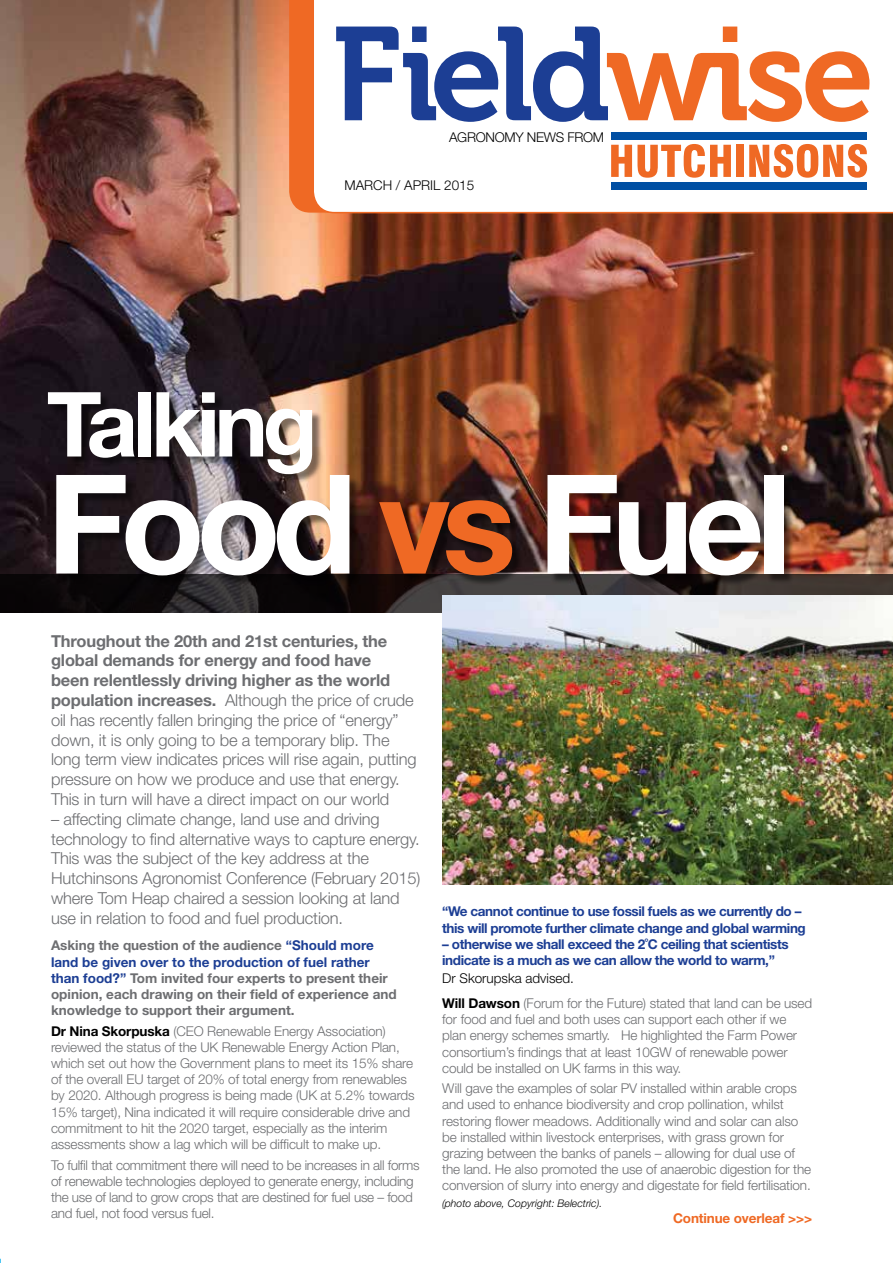
<style>
.page{position:relative;width:893px;height:1263px;background:#fff}
.page>*{position:absolute;margin:0;border:0;box-sizing:border-box;transform-origin:0 0}
.t1{font:700 138px "Helvetica Neue";letter-spacing:-.06em;color:#fff}
.t2{font:132px "Museo 700";letter-spacing:-.04em;color:#1c3e94}
.t3{font:700 90px "Helvetica Neue";letter-spacing:-.06em;color:#fff}
.t4{font:300 16.5px/19.8px "Helvetica Neue";letter-spacing:-.01em;color:#6d6e71}
.t5{font:300 13.5px/16.2px "Helvetica Neue";letter-spacing:-.01em;color:#6d6e71}
.t6{font:700 13.5px/16.2px "Helvetica Neue";color:#6d6e71}
.t7{font:700 13.5px/16.2px "Helvetica Neue";letter-spacing:-.03em;color:#1c3e94}
.t8{font:700 13.5px "Helvetica Neue";letter-spacing:-.01em;color:#ef6924}
.t9{font:300 13.5px "Helvetica Neue";letter-spacing:-.02em;color:#000}
.t10{font:300 13.5px "Helvetica Neue";color:#000}
.t11{font:italic 300 10.5px "Helvetica Neue";color:#000}
.s1{color:#ef6924}
.s2{font-weight:700}
.s3{color:#1c3e94}
.s4{font-weight:700;color:#000}
.s5{color:#000}
</style>
<div class="page">
<img style="left:0;top:0;width:893px;height:574px">
<svg style="left:0;top:574px;width:893px;height:38px;background:#221d1d"></svg>
<div style="left:49px;top:394px;width:745px;height:192px;background:#000;opacity:.5"></div>
<div style="left:289px;top:0;width:23px;height:213px;background:#ef6924"></div>
<svg style="left:312px;top:0;width:581px;height:213px"></svg>
<svg style="left:611px;top:144px;width:120px;height:34px"></svg>
<div style="left:736px;top:145px;width:8px;height:32px;background:#ef6924"></div>
<svg style="left:749px;top:144px;width:118px;height:34px"></svg>
<div style="left:611px;top:132px;width:256px;height:8px;background:#004fa3"></div>
<div style="left:611px;top:182px;width:256px;height:8px;background:#004fa3"></div>
<img style="left:442px;top:595px;width:451px;height:289px">
<h2 class="t2" style="left:332px;top:1px;width:545px">Field<span class="s1">wise</span></h2>
<p class="t9" style="left:449px;top:129px;width:157px">AGRONOMY NEWS FROM</p>
<p class="t10" style="left:344px;top:177px;width:131px">MARCH / APRIL 2015</p>
<h3 class="t3" style="left:47px;top:369px;width:272px">Talking</h3>
<h1 class="t1" style="left:47px;top:439px;width:746px">Food <span class="s1">vs</span> Fuel</h1>
<p class="t4" style="left:51px;top:630px;width:367px"><span class="s2">Throughout the 20th and 21st centuries, the global demands for energy and food have<br>been relentlessly driving higher as the world population increases.</span> Although the price of crude oil has recently fallen bringing the price of “energy” down, it is only going to be a temporary blip. The long term view indicates prices will rise again, putting pressure on how we produce and use that energy.<br>This in turn will have a direct impact on our world</p>
<p class="t4" style="left:51px;top:809px;width:371px">– affecting climate change, land use and driving technology to find alternative ways to capture energy.<br>This was the subject of the key address at the Hutchinsons Agronomist Conference (February 2015) where Tom Heap chaired a session looking at land use in relation to food and fuel production.</p>
<p class="t6" style="left:51px;top:937px;width:347px">Asking the question of the audience <span class="s3">“Should more land be given over to the production of fuel rather than food?”</span> Tom invited four experts to present their opinion, each drawing on their field of experience and knowledge to support their argument.</p>
<p class="t5" style="left:51px;top:1022px;width:365px"><span class="s4">Dr Nina Skorpuska</span> (CEO Renewable Energy Association) reviewed the status of the UK Renewable Energy Action Plan, which set out how the Government plans to meet its 15% share of the overall EU target of 20% of total energy from renewables by 2020. Although progress is being made (UK at 5.2% towards 15% target), Nina indicated it will require considerable drive and commitment to hit the 2020 target, especially as the interim assessments show a lag which will be difficult to make up.</p>
<p class="t5" style="left:51px;top:1156px;width:370px">To fulfil that commitment there will need to be increases in all forms of renewable technologies deployed to generate energy, including the use of land to grow crops that are destined for fuel use – food and fuel, not food versus fuel.</p>
<p class="t7" style="left:442px;top:903px;width:365px">“We cannot continue to use fossil fuels as we currently do – this will promote further climate change and global warming</p>
<p class="t7" style="left:442px;top:935px;width:348px">– otherwise we shall exceed the 2˚C ceiling that scientists indicate is a much as we can allow the world to warm,”</p>
<p class="t5" style="left:442px;top:966px;width:371px;line-height:24.8px"><span class="s5">Dr Skorupska advised.<br></span><span class="s4">Will Dawson</span> (Forum for the Future) stated that land can be used</p>
<p class="t5" style="left:442px;top:1011px;width:356px">for food and fuel and both uses can support each other if we plan energy schemes smartly. He highlighted the Farm Power consortium’s findings that at least 10GW of renewable power could be installed on UK farms in this way.</p>
<p class="t5" style="left:442px;top:1080px;width:370px">Will gave the examples of solar PV installed within arable crops and used to enhance biodiversity and crop pollination, whilst restoring flower meadows. Additionally wind and solar can also be installed within livestock enterprises, with grass grown for grazing between the banks of panels – allowing for dual use of the land. He also promoted the use of anaerobic digestion for the conversion of slurry into energy and digestate for field fertilisation.</p>
<p class="t11" style="left:442px;top:1197px;width:162px">(photo above, Copyright: Belectric).</p>
<p class="t8" style="left:673px;top:1209px;width:141px">Continue overleaf &gt;&gt;&gt;</p>
</div>
